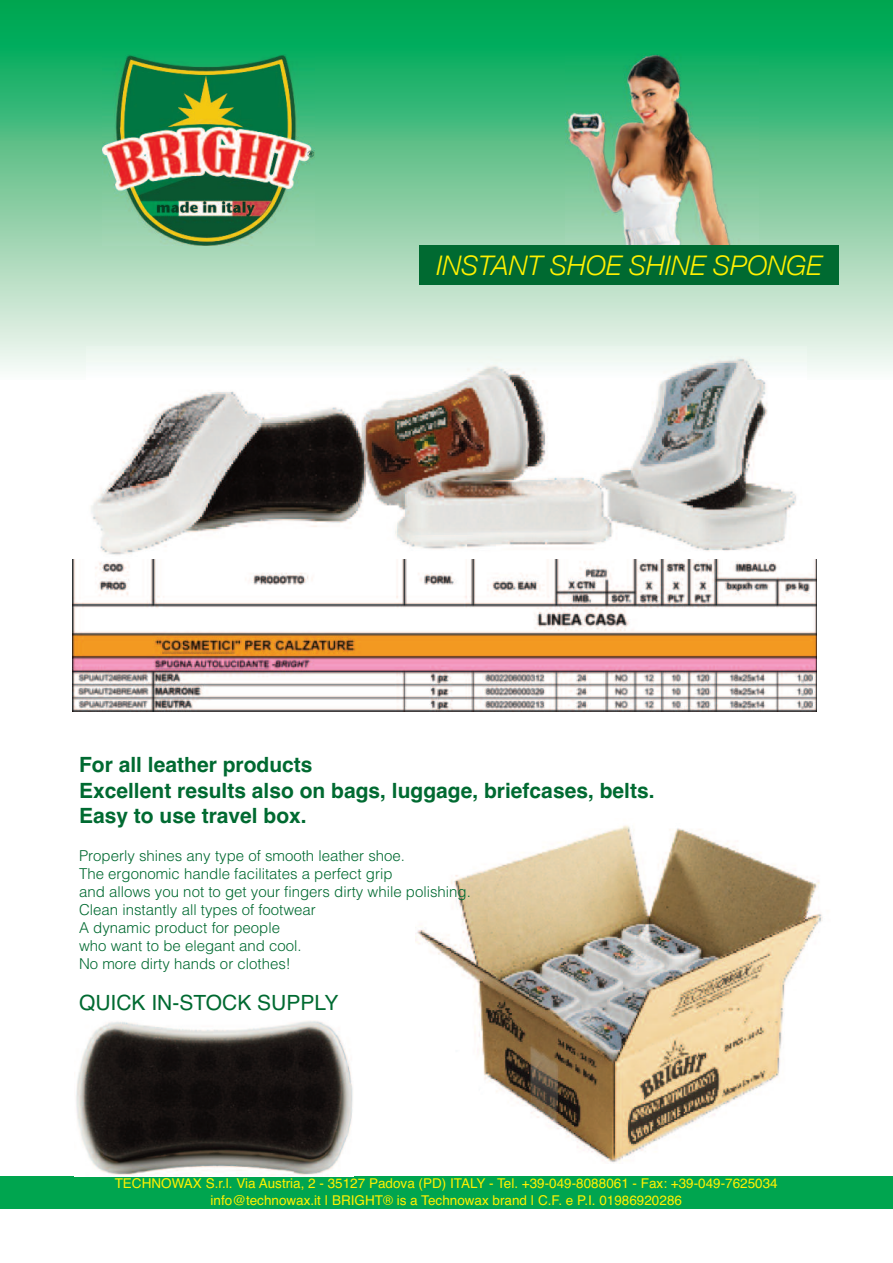
<style>
.page{position:relative;width:893px;height:1263px;background:#fff}
.page>*{position:absolute;margin:0;border:0;box-sizing:border-box;transform-origin:0 0}
.t1{font:italic 300 27px "Helvetica Neue";color:#fff101}
.t2{font:700 21px/25.2px "Helvetica";color:#006a31}
.t3{font:21px "Helvetica";color:#006a31}
.t4{font:300 15px/18px "Helvetica";color:#006a31}
.t5{font:13.5px/16.2px "Helvetica";color:#fff101;text-align:center}
</style>
<div class="page">
<div style="left:0;top:0;width:892px;height:379px;background:linear-gradient(to bottom,#00a048,#fff6f3)"></div>
<img style="left:87px;top:346px;width:719px;height:209px">
<img style="left:416px;top:825px;width:407px;height:338px">
<img style="left:103px;top:54px;width:212px;height:191px">
<svg style="left:72px;top:711px;width:745px;height:1px"></svg>
<img style="left:72px;top:559px;width:745px;height:152px">
<div style="left:0;top:1176px;width:892px;height:33px;background:#00a54f"></div>
<img style="left:565px;top:53px;width:193px;height:192px">
<img style="left:76px;top:1021px;width:277px;height:155px">
<div style="left:419px;top:245px;width:420px;height:39px;background:#006a31"></div>
<h1 class="t1" style="left:436px;top:249px;width:387px">INSTANT SHOE SHINE SPONGE</h1>
<h2 class="t2" style="left:79px;top:752px;width:577px">For all leather products<br>Excellent results also on bags, luggage, briefcases, belts.<br>Easy to use travel box.</h2>
<p class="t4" style="left:79px;top:845px;width:393px">Properly shines any type of smooth leather shoe.<br>The ergonomic handle facilitates a perfect grip<br>and allows you not to get your fingers dirty while polishing.<br>Clean instantly all types of footwear<br>A dynamic product for people<br>who want to be elegant and cool.<br>No more dirty hands or clothes!</p>
<h2 class="t3" style="left:79px;top:990px;width:261px">QUICK IN-STOCK SUPPLY</h2>
<p class="t5" style="left:115px;top:1176px;width:665px">TECHNOWAX S.r.l. Via Austria, 2 - 35127 Padova (PD) ITALY - Tel. +39-049-8088061 - Fax: +39-049-7625034 info@technowax.it | BRIGHT® is a Technowax brand | C.F. e P.I. 01986920286</p>
</div>
